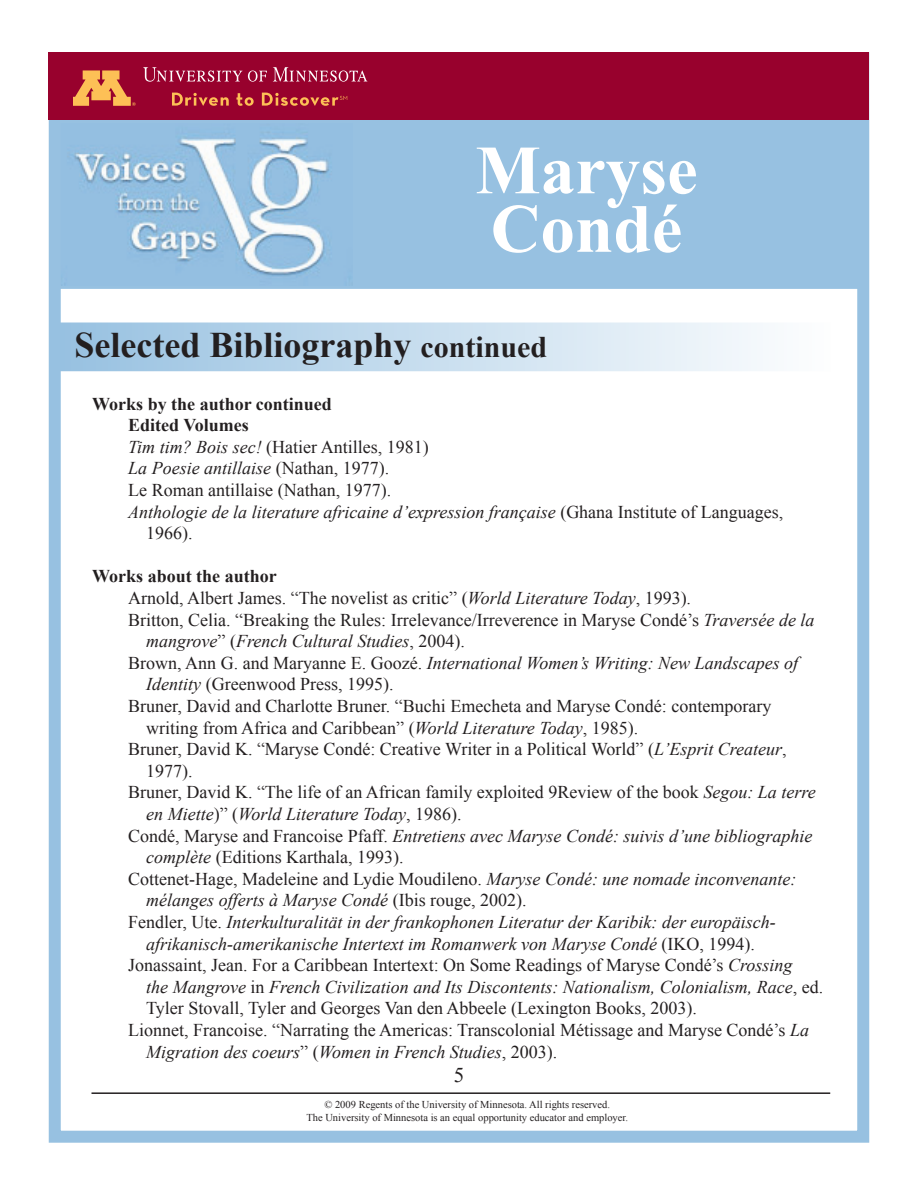
<style>
.page{position:relative;width:918px;height:1188px;background:#fff}
.page>*{position:absolute;margin:0;border:0;box-sizing:border-box;transform-origin:0 0}
.t1{font:700 69px/58.5px "Times New Roman";color:#fff}
.t2{font:700 36px "Times New Roman";color:#231f20}
.t3{font:21px "Times New Roman";color:#231f20}
.t4{font:18px "Times New Roman";color:#231f20}
.t5{font:italic 18px "Times New Roman";color:#231f20}
.t6{font:700 18px "Times New Roman";color:#231f20}
.t7{font:10.5px/13.5px "Times New Roman";color:#231f20;text-align:center}
.s1{font-size:30px}
.s2{font-style:italic}
.s3{font-style:normal}
</style>
<div class="page">
<div style="left:56px;top:117px;width:810px;height:173px;background:#97c1e1;border:2px solid #fff"></div>
<img style="left:64px;top:132px;width:287px;height:153px">
<hr style="left:92px;top:1092px;width:738px;height:2px;background:#231f20">
<div style="left:56px;top:321px;width:776px;height:52px;background:linear-gradient(to right,#96c0e1,#fdfefe);border:2px solid #fff"></div>
<div style="left:49px;top:52px;width:820px;height:1091px;border:12px solid #97c1e1"></div>
<div style="left:49px;top:52px;width:820px;height:67px;background:#98012d"></div>
<svg style="left:74px;top:70px;width:62px;height:36px"></svg>
<svg style="left:273px;top:67px;width:94px;height:15px"></svg>
<svg style="left:143px;top:67px;width:124px;height:15px"></svg>
<svg style="left:172px;top:93px;width:57px;height:13px"></svg>
<svg style="left:236px;top:93px;width:18px;height:13px"></svg>
<svg style="left:262px;top:93px;width:85px;height:13px"></svg>
<h1 class="t1" style="left:475px;top:139px;width:224px">Maryse<br>Condé</h1>
<h2 class="t2" style="left:75px;top:320px;width:474px">Selected Bibliography <span class="s1">continued</span></h2>
<p class="t6" style="left:92px;top:391px;width:241px">Works by the author continued</p>
<p class="t6" style="left:128px;top:413px;width:122px">Edited Volumes</p>
<p class="t4" style="left:128px;top:435px;width:302px"><span class="s2">Tim tim? Bois sec!</span> (Hatier Antilles, 1981)</p>
<p class="t5" style="left:128px;top:456px;width:262px">La Poesie antillaise <span class="s3">(Nathan, 1977).</span></p>
<p class="t4" style="left:128px;top:478px;width:264px">Le Roman antillaise (Nathan, 1977).</p>
<p class="t5" style="left:128px;top:499px;width:657px">Anthologie de la literature africaine d’expression française <span class="s3">(Ghana Institute of Languages,</span></p>
<p class="t4" style="left:146px;top:521px;width:48px">1966).</p>
<p class="t6" style="left:92px;top:564px;width:186px">Works about the author</p>
<p class="t4" style="left:128px;top:586px;width:564px">Arnold, Albert James. “The novelist as critic” (<span class="s2">World Literature Today</span>, 1993).</p>
<p class="t4" style="left:128px;top:607px;width:688px">Britton, Celia. “Breaking the Rules: Irrelevance/Irreverence in Maryse Condé’s <span class="s2">Traversée de la</span></p>
<p class="t5" style="left:146px;top:629px;width:320px">mangrove<span class="s3">” (</span>French Cultural Studies<span class="s3">, 2004).</span></p>
<p class="t5" style="left:128px;top:650px;width:671px"><span class="s3">Brown, Ann G. and Maryanne E. Goozé.</span> International Women’s Writing: New Landscapes of</p>
<p class="t4" style="left:146px;top:672px;width:249px"><span class="s2">Identity</span> (Greenwood Press, 1995).</p>
<p class="t4" style="left:128px;top:694px;width:645px">Bruner, David and Charlotte Bruner. “Buchi Emecheta and Maryse Condé: contemporary</p>
<p class="t4" style="left:146px;top:715px;width:493px">writing from Africa and Caribbean” (<span class="s2">World Literature Today</span>, 1985).</p>
<p class="t4" style="left:128px;top:737px;width:660px">Bruner, David K. “Maryse Condé: Creative Writer in a Political World” (<span class="s2">L’Esprit Createur</span>,</p>
<p class="t4" style="left:146px;top:759px;width:48px">1977).</p>
<p class="t4" style="left:128px;top:780px;width:689px">Bruner, David K. “The life of an African family exploited 9Review of the book <span class="s2">Segou: La terre</span></p>
<p class="t5" style="left:146px;top:802px;width:317px">en Miette<span class="s3">)” (</span>World Literature Today<span class="s3">, 1986).</span></p>
<p class="t5" style="left:128px;top:823px;width:686px"><span class="s3">Condé, Maryse and Francoise Pfaff.</span> Entretiens avec Maryse Condé: suivis d’une bibliographie</p>
<p class="t4" style="left:146px;top:845px;width:259px"><span class="s2">complète</span> (Editions Karthala, 1993).</p>
<p class="t4" style="left:128px;top:867px;width:670px">Cottenet-Hage, Madeleine and Lydie Moudileno. <span class="s2">Maryse Condé: une nomade inconvenante:</span></p>
<p class="t5" style="left:146px;top:888px;width:382px">mélanges offerts à Maryse Condé <span class="s3">(Ibis rouge, 2002).</span></p>
<p class="t5" style="left:128px;top:910px;width:649px"><span class="s3">Fendler, Ute.</span> Interkulturalität in der frankophonen Literatur der Karibik: der europäisch-</p>
<p class="t5" style="left:146px;top:931px;width:610px">afrikanisch-amerikanische Intertext im Romanwerk von Maryse Condé <span class="s3">(IKO, 1994).</span></p>
<p class="t4" style="left:128px;top:953px;width:666px">Jonassaint, Jean. For a Caribbean Intertext: On Some Readings of Maryse Condé’s <span class="s2">Crossing</span></p>
<p class="t5" style="left:146px;top:974px;width:679px">the Mangrove <span class="s3">in</span> French Civilization and Its Discontents: Nationalism, Colonialism, Race<span class="s3">, ed.</span></p>
<p class="t4" style="left:146px;top:996px;width:552px">Tyler Stovall, Tyler and Georges Van den Abbeele (Lexington Books, 2003).</p>
<p class="t4" style="left:128px;top:1018px;width:682px">Lionnet, Francoise. “Narrating the Americas: Transcolonial Métissage and Maryse Condé’s <span class="s2">La</span></p>
<p class="t5" style="left:146px;top:1039px;width:413px">Migration des coeurs<span class="s3">” (</span>Women in French Studies<span class="s3">, 2003).</span></p>
<p class="t3" style="left:454px;top:1061px;width:12px">5</p>
<p class="t7" style="left:306px;top:1098px;width:323px">© 2009 Regents of the University of Minnesota. All rights reserved.<br>The University of Minnesota is an equal opportunity educator and employer.</p>
</div>
